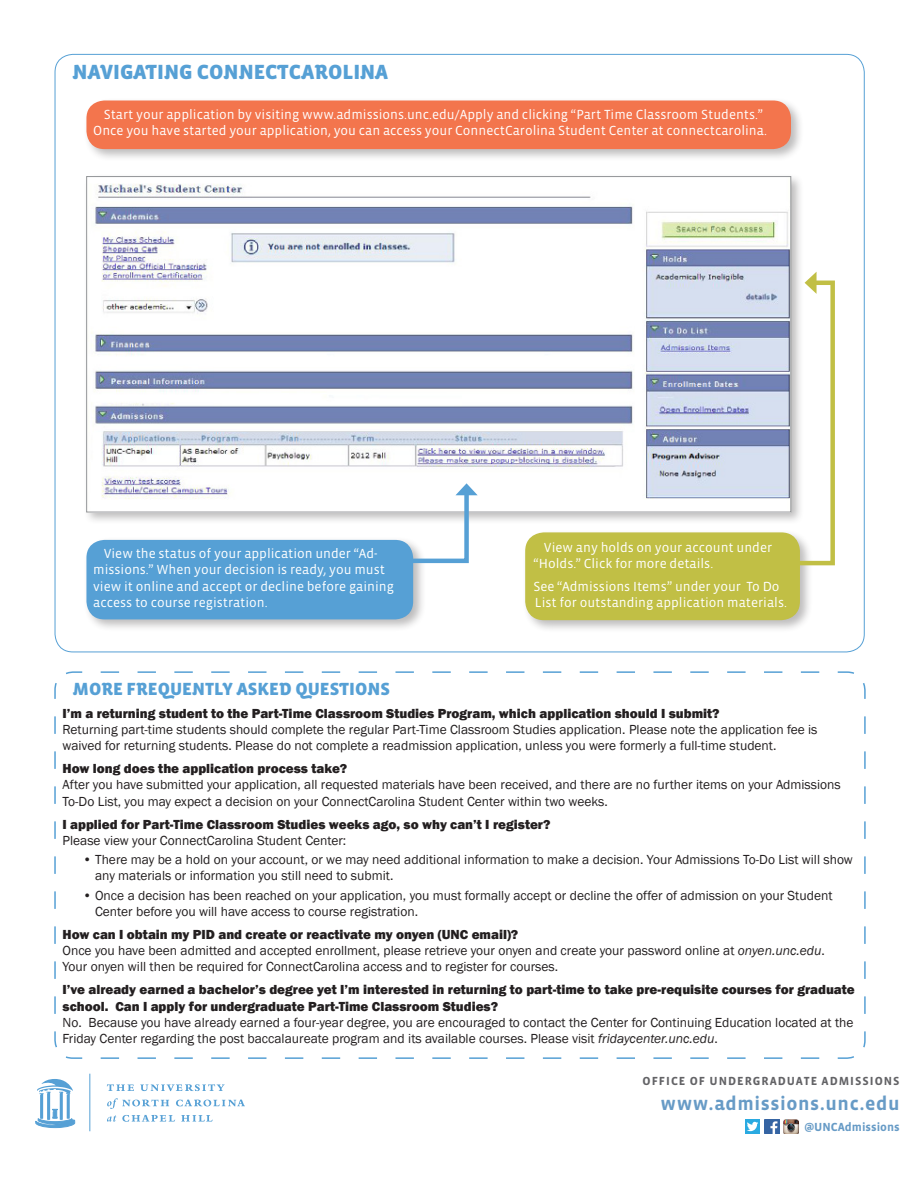
<style>
.page{position:relative;width:918px;height:1188px;background:#fff}
.page>*{position:absolute;margin:0;border:0;box-sizing:border-box;transform-origin:0 0}
.fact_box_header{font:900 21px "Vista Sans OT";color:#56a0d5}
.t1{font:700 19.5px "Vista Sans OT";letter-spacing:.03em;color:#679bc6}
.t2{font:900 18px "Vista Sans OT";color:#56a0d5}
.t3{font:13.5px/16.2px "Franklin Gothic";color:#231f20}
.t4{font:13.5px/16.2px "Vista Sans OT";color:#fff}
.t5{font:800 13.5px/16.2px "Franklin Gothic";color:#231f20}
.t6{font:700 12px "Vista Sans OT";letter-spacing:.08em;color:#636366}
.t7{font:700 12px "Vista Sans OT";color:#679bc6}
.s1{font-weight:800}
.s2{font-weight:400}
.s3{font-style:italic}
</style>
<div class="page">
<svg style="left:36px;top:1079px;width:39px;height:49px"></svg>
<hr style="left:90px;top:1074px;width:1px;height:57px;background:#56a0d5">
<svg style="left:107px;top:1084px;width:27px;height:7px"></svg>
<svg style="left:140px;top:1084px;width:85px;height:7px"></svg>
<svg style="left:107px;top:1098px;width:62px;height:11px"></svg>
<svg style="left:176px;top:1100px;width:69px;height:6px"></svg>
<svg style="left:107px;top:1115px;width:9px;height:7px"></svg>
<svg style="left:122px;top:1115px;width:53px;height:7px"></svg>
<svg style="left:181px;top:1115px;width:32px;height:7px"></svg>
<img style="left:764px;top:1119px;width:15px;height:15px">
<div style="left:745px;top:1119px;width:15px;height:15px;background:#2aaae1"></div>
<svg style="left:747px;top:1122px;width:11px;height:9px"></svg>
<img style="left:784px;top:1119px;width:15px;height:15px">
<svg style="left:54px;top:671px;width:812px;height:388px"></svg>
<div style="left:83px;top:173px;width:721px;height:352px;background:#231f20;opacity:.3"></div>
<img style="left:88px;top:178px;width:701px;height:332px">
<div style="left:522px;top:529px;width:291px;height:104px;background:#231f20;opacity:.3"></div>
<div style="left:526px;top:533px;width:273px;height:86px;background:#c1bf45;border-radius:18px"></div>
<div style="left:525px;top:532px;width:275px;height:88px;border:2px solid #c1bf45;border-radius:18px"></div>
<div style="left:83px;top:536px;width:343px;height:97px;background:#231f20;opacity:.3"></div>
<div style="left:86px;top:540px;width:327px;height:79px;background:#56a0d5;border-radius:18px"></div>
<div style="left:83px;top:97px;width:721px;height:65px;background:#231f20;opacity:.3"></div>
<div style="left:86px;top:100px;width:705px;height:49px;background:#f3754d;border-radius:18px"></div>
<svg style="left:402px;top:483px;width:76px;height:82px"></svg>
<svg style="left:795px;top:272px;width:40px;height:296px"></svg>
<p class="fact_box_header" style="left:73px;top:61px;width:317px">NAVIGATING CONNECTCAROLINA</p>
<p class="t4" style="left:93px;top:106px;width:675px;text-align:center">Start your application by visiting www.admissions.unc.edu/Apply and clicking “Part Time Classroom Students.”<br>Once you have started your application, you can access your ConnectCarolina Student Center at connectcarolina.</p>
<p class="t4" style="left:93px;top:546px;width:302px;text-indent:10px">View the status of your application under “Ad&shy;missions.” When your decision is ready, you must view it online and accept or decline before gaining access to course registration.</p>
<p class="t4" style="left:533px;top:540px;width:240px;text-indent:10px">View any holds on your account under “Holds.” Click for more details.</p>
<p class="t4" style="left:533px;top:579px;width:255px">See “Admissions Items” under your To Do<br>List for outstanding application materials.</p>
<p class="t2" style="left:73px;top:680px;width:319px">MORE FREQUENTLY ASKED QUESTIONS</p>
<p class="t3" style="left:63px;top:706px;width:757px"><span class="s1">I’m a returning student to the Part-Time Classroom Studies Program, which application should I submit?<br></span>Returning part-time students should complete the regular Part-Time Classroom Studies application. Please note the application fee is waived for returning students. Please do not complete a readmission application, unless you were formerly a full-time student.</p>
<p class="t3" style="left:63px;top:761px;width:780px"><span class="s1">How long does the application process take?<br></span>After you have submitted your application, all requested materials have been received, and there are no further items on your Admissions<br>To-Do List, you may expect a decision on your ConnectCarolina Student Center within two weeks.</p>
<p class="t5" style="left:63px;top:816px;width:489px">I applied for Part-Time Classroom Studies weeks ago, so why can’t I register?<br><span class="s2">Please view your ConnectCarolina Student Center:</span></p>
<p class="t3" style="left:95px;top:852px;width:759px;text-indent:-12px">• There may be a hold on your account, or we may need additional information to make a decision. Your Admissions To-Do List will show any materials or information you still need to submit.</p>
<p class="t3" style="left:95px;top:888px;width:739px;text-indent:-12px">• Once a decision has been reached on your application, you must formally accept or decline the offer of admission on your Student<br>Center before you will have access to course registration.</p>
<p class="t3" style="left:63px;top:927px;width:764px"><span class="s1">How can I obtain my PID and create or reactivate my onyen (UNC email)?<br></span>Once you have been admitted and accepted enrollment, please retrieve your onyen and create your password online at <span class="s3">onyen.unc.edu</span>.<br>Your onyen will then be required for ConnectCarolina access and to register for courses.</p>
<p class="t3" style="left:63px;top:982px;width:794px"><span class="s1">I’ve already earned a bachelor’s degree yet I’m interested in returning to part-time to take pre-requisite courses for graduate school. Can I apply for undergraduate Part-Time Classroom Studies?<br></span>No. Because you have already earned a four-year degree, you are encouraged to contact the Center for Continuing Education located at the Friday Center regarding the post baccalaureate program and its available courses. Please visit <span class="s3">fridaycenter.unc.edu</span>.</p>
<p class="t6" style="left:643px;top:1075px;width:259px">OFFICE OF UNDERGRADUATE ADMISSIONS</p>
<h2 class="t1" style="left:660px;top:1093px;width:241px">www.admissions.unc.edu</h2>
<p class="t7" style="left:804px;top:1120px;width:97px">@UNCAdmissions</p>
</div>
